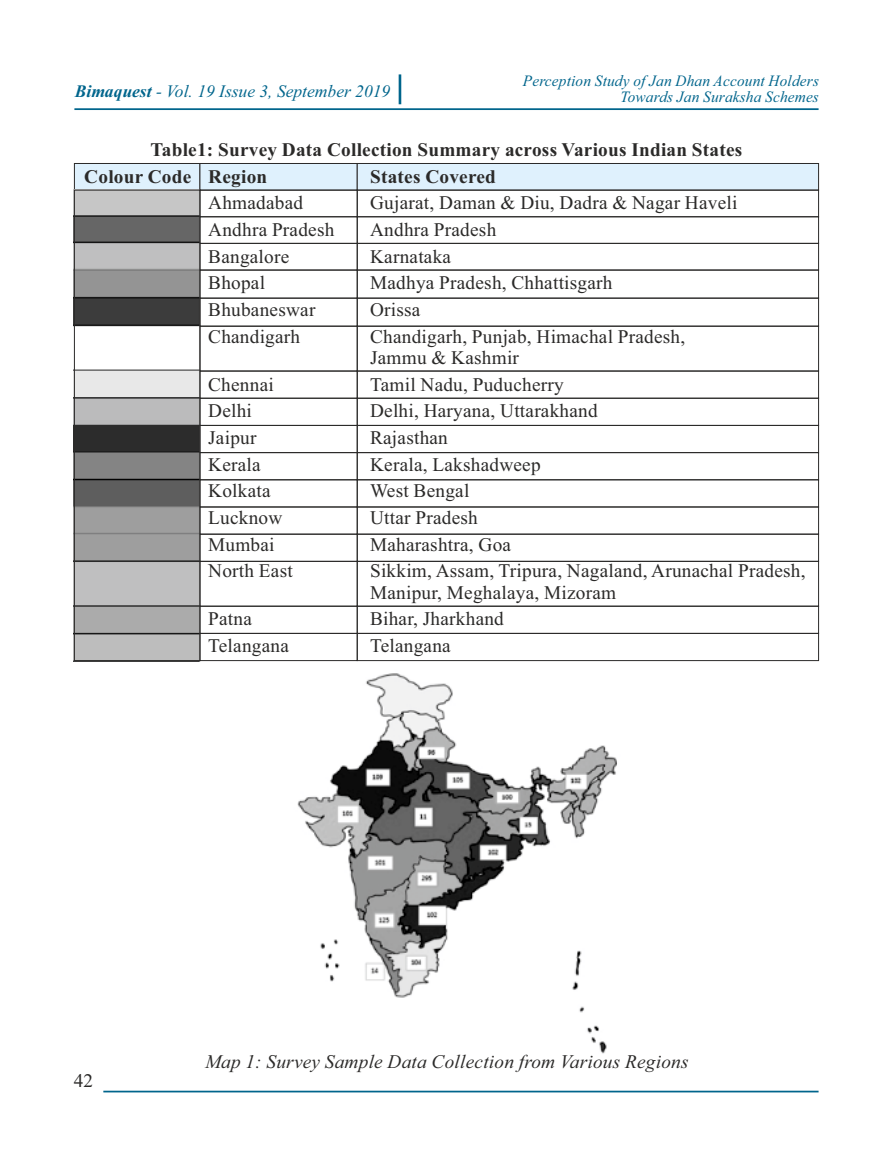
<style>
.page{position:relative;width:893px;height:1166px;background:#fff}
.page>*{position:absolute;margin:0;border:0;box-sizing:border-box;transform-origin:0 0}
.t1{font:19.25px/21.3px "Times New Roman";letter-spacing:.01em;color:#2b2a29}
.t2{font:700 19.25px/26.6px "Times New Roman";letter-spacing:.01em;color:#2b2a29}
.t3{font:italic 19.25px "Times New Roman";letter-spacing:.01em;color:#2b2a29}
.t4{font:italic 17.5px "Times New Roman";color:#00658c}
.t5{font:italic 15.75px/15.8px "Times New Roman";letter-spacing:.01em;color:#00658c;text-align:right}
.s1{font-weight:700}
</style>
<div class="page">
<img style="left:297px;top:673px;width:320px;height:381px">
<svg style="left:74px;top:163px;width:745px;height:27px;background:#d3e4ef"></svg>
<div style="left:199px;top:190px;width:159px;height:27px;border:1px solid #2b2a29"></div>
<div style="left:357px;top:190px;width:462px;height:27px;border:1px solid #2b2a29"></div>
<div style="left:199px;top:216px;width:159px;height:28px;border:1px solid #2b2a29"></div>
<div style="left:357px;top:216px;width:462px;height:28px;border:1px solid #2b2a29"></div>
<div style="left:199px;top:270px;width:159px;height:29px;border:1px solid #2b2a29"></div>
<div style="left:357px;top:270px;width:462px;height:29px;border:1px solid #2b2a29"></div>
<div style="left:199px;top:298px;width:159px;height:29px;border:1px solid #2b2a29"></div>
<div style="left:357px;top:298px;width:462px;height:29px;border:1px solid #2b2a29"></div>
<div style="left:199px;top:326px;width:159px;height:45px;border:1px solid #2b2a29"></div>
<div style="left:357px;top:326px;width:462px;height:45px;border:1px solid #2b2a29"></div>
<div style="left:199px;top:371px;width:159px;height:28px;border:1px solid #2b2a29"></div>
<div style="left:357px;top:371px;width:462px;height:28px;border:1px solid #2b2a29"></div>
<div style="left:199px;top:398px;width:159px;height:28px;border:1px solid #2b2a29"></div>
<div style="left:357px;top:398px;width:462px;height:28px;border:1px solid #2b2a29"></div>
<div style="left:199px;top:425px;width:159px;height:28px;border:1px solid #2b2a29"></div>
<div style="left:357px;top:425px;width:462px;height:28px;border:1px solid #2b2a29"></div>
<div style="left:199px;top:534px;width:159px;height:28px;border:1px solid #2b2a29"></div>
<div style="left:357px;top:534px;width:462px;height:28px;border:1px solid #2b2a29"></div>
<div style="left:199px;top:479px;width:159px;height:28px;border:1px solid #2b2a29"></div>
<div style="left:357px;top:479px;width:462px;height:28px;border:1px solid #2b2a29"></div>
<div style="left:199px;top:506px;width:159px;height:28px;border:1px solid #2b2a29"></div>
<div style="left:357px;top:506px;width:462px;height:28px;border:1px solid #2b2a29"></div>
<div style="left:199px;top:561px;width:159px;height:46px;border:1px solid #2b2a29"></div>
<div style="left:357px;top:561px;width:462px;height:46px;border:1px solid #2b2a29"></div>
<div style="left:199px;top:606px;width:159px;height:28px;border:1px solid #2b2a29"></div>
<div style="left:357px;top:606px;width:462px;height:28px;border:1px solid #2b2a29"></div>
<div style="left:199px;top:633px;width:159px;height:28px;border:1px solid #2b2a29"></div>
<div style="left:357px;top:633px;width:462px;height:28px;border:1px solid #2b2a29"></div>
<div style="left:199px;top:243px;width:159px;height:27px;border:1px solid #2b2a29"></div>
<div style="left:357px;top:243px;width:462px;height:27px;border:1px solid #2b2a29"></div>
<img style="left:74px;top:189px;width:127px;height:472px">
<hr style="left:103px;top:1090px;width:716px;height:2px;background:#00658c">
<hr style="left:74px;top:108px;width:745px;height:2px;background:#00658c">
<hr style="left:399px;top:74px;width:2px;height:30px;background:#00658c">
<div style="left:74px;top:190px;width:126px;height:471px;border:1px solid #2b2a29"></div>
<p class="t4" style="left:75px;top:85px;width:317px"><span class="s1">Bimaquest</span> - Vol. 19 Issue 3, September 2019</p>
<p class="t5" style="left:523px;top:75px;width:297px">Perception Study of Jan Dhan Account Holders<br>Towards Jan Suraksha Schemes</p>
<p class="t2" style="left:84px;top:138px;width:659px;text-indent:66px">Table1: Survey Data Collection Summary across Various Indian States<br>Colour Code Region</p>
<p class="t2" style="left:370px;top:165px;width:127px">States Covered</p>
<p class="t1" style="left:208px;top:194px;width:96px">Ahmadabad</p>
<p class="t1" style="left:370px;top:194px;width:369px">Gujarat, Daman &amp; Diu, Dadra &amp; Nagar Haveli</p>
<p class="t1" style="left:208px;top:221px;width:128px">Andhra Pradesh</p>
<p class="t1" style="left:370px;top:221px;width:128px">Andhra Pradesh</p>
<p class="t1" style="left:208px;top:247px;width:83px">Bangalore</p>
<p class="t1" style="left:370px;top:247px;width:83px">Karnataka</p>
<p class="t1" style="left:208px;top:274px;width:58px">Bhopal</p>
<p class="t1" style="left:370px;top:274px;width:244px">Madhya Pradesh, Chhattisgarh</p>
<p class="t1" style="left:208px;top:301px;width:109px">Bhubaneswar</p>
<p class="t1" style="left:370px;top:301px;width:52px">Orissa</p>
<p class="t1" style="left:208px;top:327px;width:93px">Chandigarh</p>
<p class="t1" style="left:370px;top:327px;width:317px">Chandigarh, Punjab, Himachal Pradesh,<br>Jammu &amp; Kashmir</p>
<p class="t1" style="left:208px;top:375px;width:67px">Chennai</p>
<p class="t1" style="left:370px;top:375px;width:195px">Tamil Nadu, Puducherry</p>
<p class="t1" style="left:208px;top:402px;width:45px">Delhi</p>
<p class="t1" style="left:370px;top:402px;width:229px">Delhi, Haryana, Uttarakhand</p>
<p class="t1" style="left:208px;top:429px;width:50px">Jaipur</p>
<p class="t1" style="left:370px;top:429px;width:79px">Rajasthan</p>
<p class="t1" style="left:208px;top:455px;width:54px">Kerala</p>
<p class="t1" style="left:370px;top:455px;width:172px">Kerala, Lakshadweep</p>
<p class="t1" style="left:208px;top:482px;width:64px">Kolkata</p>
<p class="t1" style="left:370px;top:482px;width:101px">West Bengal</p>
<p class="t1" style="left:208px;top:509px;width:76px">Lucknow</p>
<p class="t1" style="left:370px;top:509px;width:109px">Uttar Pradesh</p>
<p class="t1" style="left:208px;top:535px;width:68px">Mumbai</p>
<p class="t1" style="left:370px;top:535px;width:143px">Maharashtra, Goa</p>
<p class="t1" style="left:208px;top:562px;width:86px">North East</p>
<p class="t1" style="left:370px;top:562px;width:437px">Sikkim, Assam, Tripura, Nagaland, Arunachal Pradesh,<br>Manipur, Meghalaya, Mizoram</p>
<p class="t1" style="left:208px;top:610px;width:45px">Patna</p>
<p class="t1" style="left:370px;top:610px;width:135px">Bihar, Jharkhand</p>
<p class="t1" style="left:208px;top:636px;width:82px">Telangana</p>
<p class="t1" style="left:370px;top:636px;width:82px">Telangana</p>
<p class="t1" style="left:74px;top:1072px;width:21px">42</p>
<p class="t3" style="left:205px;top:1054px;width:485px">Map 1: Survey Sample Data Collection from Various Regions</p>
</div>
